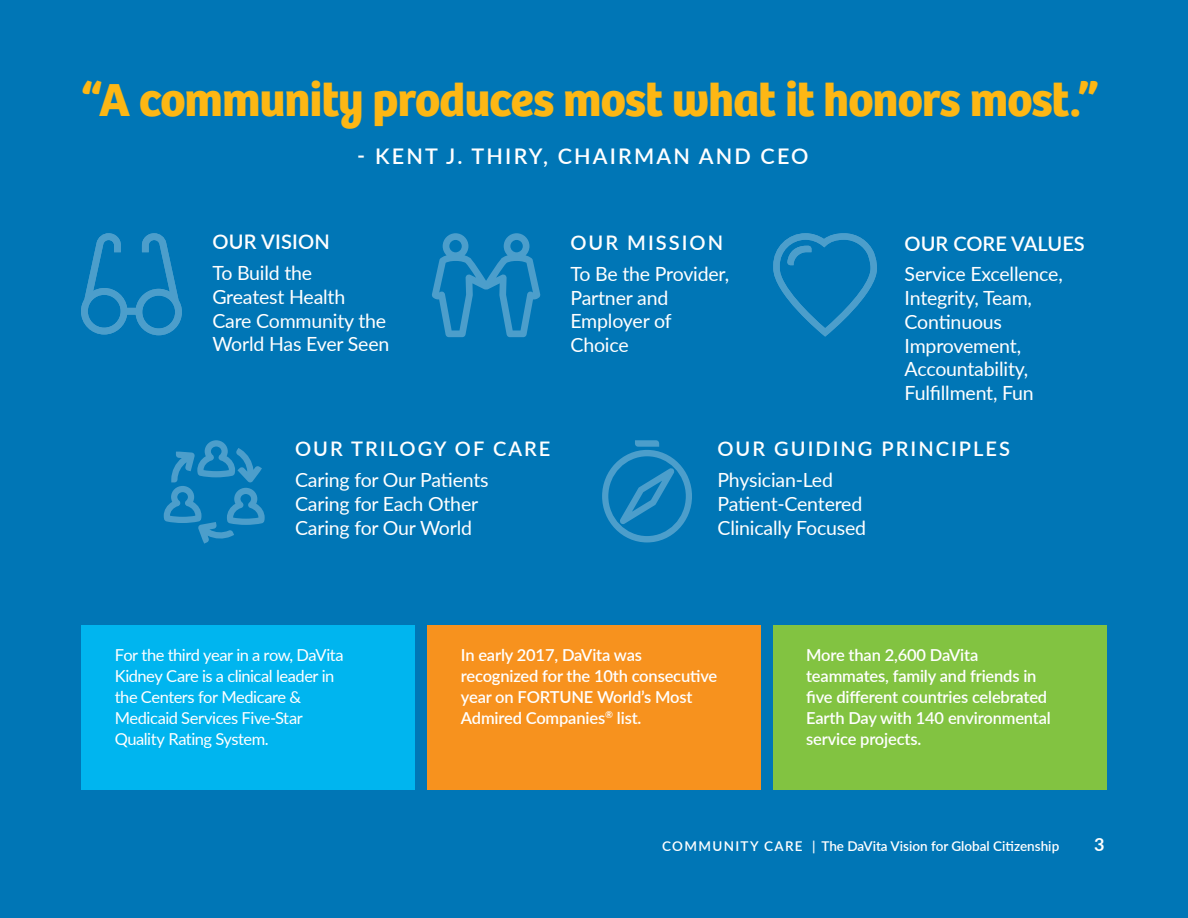
<style>
.page{position:relative;width:1188px;height:918px;background:#0076b6}
.page>*{position:absolute;margin:0;border:0;box-sizing:border-box;transform-origin:0 0}
.t1{font:700 48px "Bree Davita";letter-spacing:-.02em;color:#fdb714}
.t2{font:600 21.6px "Lato";letter-spacing:.1em;color:#fff}
.t3{font:600 20.1px "Lato";letter-spacing:.1em;color:#fff}
.t4{font:600 20.1px "Lato";color:#fff}
.t5{font:600 20.1px "Lato";letter-spacing:.01em;color:#fff}
.t6{font:19.5px/23.7px "Lato";letter-spacing:-.01em;color:#fff}
.t7{font:700 18px "Lato";color:#fff}
.t8{font:600 16.5px/21px "Lato";letter-spacing:-.01em;color:#fff}
.t9{font:16.5px/21px "Lato";letter-spacing:-.03em;color:#fff}
.t10{font:600 13.5px "Lato";color:#fff}
</style>
<div class="page">
<div style="left:81px;top:625px;width:334px;height:164px;background:#00b5ef"></div>
<div style="left:773px;top:625px;width:334px;height:164px;background:#82c341"></div>
<div style="left:427px;top:625px;width:334px;height:164px;background:#f7921e"></div>
<svg style="left:81px;top:233px;width:101px;height:102px"></svg>
<svg style="left:432px;top:233px;width:108px;height:104px"></svg>
<svg style="left:773px;top:233px;width:104px;height:104px"></svg>
<svg style="left:164px;top:440px;width:101px;height:104px"></svg>
<svg style="left:602px;top:440px;width:90px;height:102px"></svg>
<h1 class="t1" style="left:81px;top:71px;width:1019px">“A community produces most what it honors most.”</h1>
<p class="t2" style="left:357px;top:140px;width:453px">- KENT J. THIRY, CHAIRMAN AND CEO</p>
<p class="t5" style="left:212px;top:228px;width:119px">OUR VISION</p>
<p class="t6" style="left:212px;top:260px;width:179px">To Build the<br>Greatest Health<br>Care Community the<br>World Has Ever Seen</p>
<p class="t3" style="left:295px;top:435px;width:257px">OUR TRILOGY OF CARE</p>
<p class="t6" style="left:295px;top:467px;width:195px">Caring for Our Patients<br>Caring for Each Other<br>Caring for Our World</p>
<p class="t3" style="left:571px;top:228px;width:154px">OUR MISSION</p>
<p class="t6" style="left:571px;top:261px;width:160px">To Be the Provider,<br>Partner and<br>Employer of<br>Choice</p>
<p class="t4" style="left:905px;top:229px;width:182px">OUR CORE VALUES</p>
<p class="t6" style="left:905px;top:262px;width:160px">Service Excellence,<br>Integrity, Team,<br>Continuous<br>Improvement,<br>Accountability,<br>Fulfillment, Fun</p>
<p class="t3" style="left:717px;top:435px;width:294px">OUR GUIDING PRINCIPLES</p>
<p class="t6" style="left:717px;top:467px;width:150px">Physician-Led<br>Patient-Centered<br>Clinically Focused</p>
<p class="t9" style="left:115px;top:644px;width:231px">For the third year in a row, DaVita<br>Kidney Care is a clinical leader in the Centers for Medicare &amp;<br>Medicaid Services Five-Star<br>Quality Rating System.</p>
<p class="t8" style="left:806px;top:644px;width:246px">More than 2,600 DaVita teammates, family and friends in five different countries celebrated<br>Earth Day with 140 environmental service projects.</p>
<p class="t8" style="left:461px;top:644px;width:258px">In early 2017, DaVita was recognized for the 10th consecutive year on FORTUNE World’s Most<br>Admired Companies<sup>®</sup> list.</p>
<p class="t10" style="left:662px;top:837px;width:399px">COMMUNITY CARE | The DaVita Vision for Global Citizenship</p>
<p class="t7" style="left:1094px;top:832px;width:12px">3</p>
</div>
